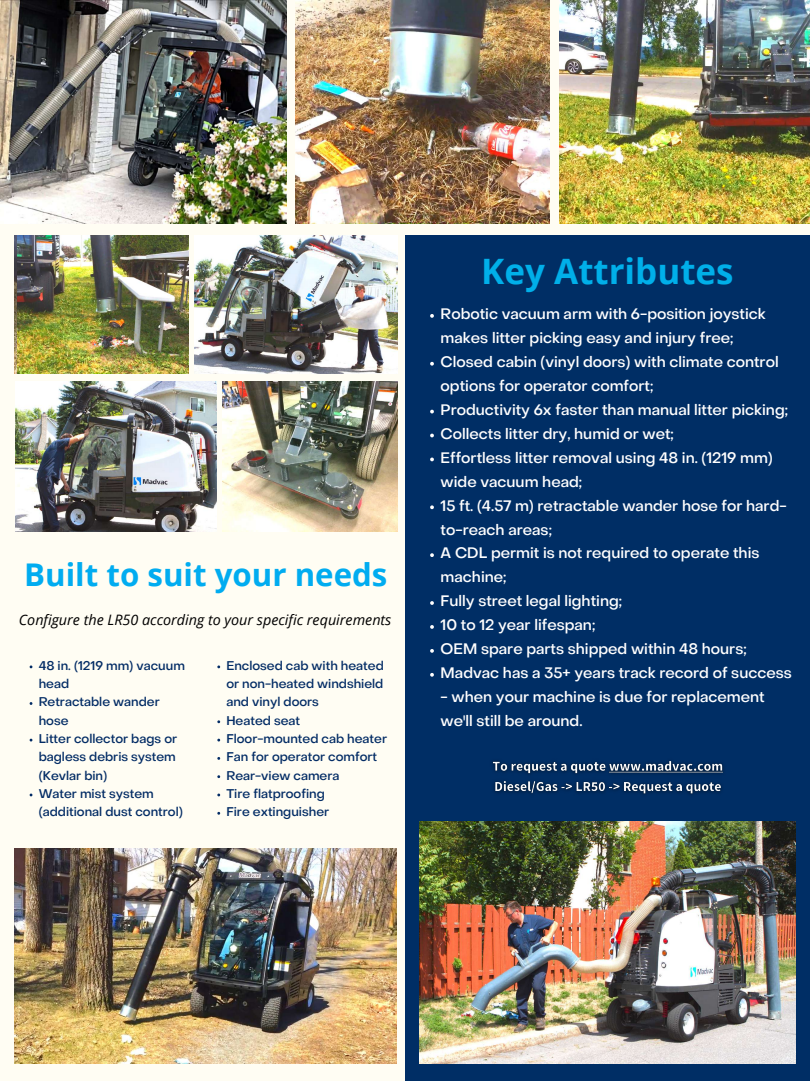
<style>
.page{position:relative;width:810px;height:1081px;background:#fff}
.page>*{position:absolute;margin:0;border:0;box-sizing:border-box;transform-origin:0 0}
.t1{font:700 35px "Open Sans";color:#00afe9}
.t2{font:700 31.25px "Open Sans";color:#01acf0}
.t3{font:500 15px/23.9px "Object Sans";color:#fff}
.t4{font:italic 14.38px "Open Sans";color:#000}
.t5{font:500 12.5px/18.2px "Object Sans";color:#032c65}
</style>
<div class="page">
<div style="left:0;top:0;width:810px;height:1080px;background:#fffdf3"></div>
<img style="left:296px;top:0;width:254px;height:224px">
<img style="left:559px;top:0;width:251px;height:224px">
<div style="left:405px;top:236px;width:405px;height:844px;background:#002e65"></div>
<img style="left:222px;top:381px;width:176px;height:150px">
<img style="left:420px;top:821px;width:375px;height:242px">
<img style="left:194px;top:236px;width:204px;height:137px">
<img style="left:16px;top:381px;width:200px;height:150px">
<img style="left:15px;top:848px;width:382px;height:215px">
<img style="left:0;top:0;width:286px;height:224px">
<svg style="left:430px;top:314px;width:4px;height:3px"></svg>
<svg style="left:430px;top:362px;width:4px;height:3px"></svg>
<svg style="left:430px;top:409px;width:4px;height:4px"></svg>
<svg style="left:430px;top:433px;width:4px;height:4px"></svg>
<svg style="left:430px;top:457px;width:4px;height:4px"></svg>
<svg style="left:430px;top:505px;width:4px;height:4px"></svg>
<svg style="left:430px;top:553px;width:4px;height:4px"></svg>
<svg style="left:430px;top:601px;width:4px;height:3px"></svg>
<svg style="left:430px;top:625px;width:4px;height:3px"></svg>
<svg style="left:430px;top:649px;width:4px;height:3px"></svg>
<svg style="left:430px;top:673px;width:4px;height:3px"></svg>
<img style="left:492px;top:760px;width:232px;height:35px">
<img style="left:17px;top:236px;width:171px;height:137px">
<h2 class="t2" style="left:24px;top:552px;width:365px">Built to suit your needs</h2>
<p class="t4" style="left:19px;top:609px;width:374px">Configure the LR50 according to your specific requirements</p>
<p class="t5" style="left:39px;top:657px;width:148px">48 in. (1219 mm) vacuum head<br>Retractable wander hose<br>Litter collector bags or bagless debris system (Kevlar bin)<br>Water mist system (additional dust control)</p>
<p class="t5" style="left:226px;top:657px;width:162px">Enclosed cab with heated or non-heated windshield and vinyl doors<br>Heated seat<br>Floor-mounted cab heater<br>Fan for operator comfort<br>Rear-view camera<br>Tire flatproofing<br>Fire extinguisher</p>
<h1 class="t1" style="left:481px;top:246px;width:254px">Key Attributes</h1>
<p class="t3" style="left:441px;top:303px;width:353px">Robotic vacuum arm with 6-position joystick makes litter picking easy and injury free;<br>Closed cabin (vinyl doors) with climate control options for operator comfort;<br>Productivity 6x faster than manual litter picking; Collects litter dry, humid or wet;<br>Effortless litter removal using 48 in. (1219 mm) wide vacuum head;<br>15 ft. (4.57 m) retractable wander hose for hard&shy;to-reach areas;<br>A CDL permit is not required to operate this machine;<br>Fully street legal lighting;<br>10 to 12 year lifespan;<br>OEM spare parts shipped within 48 hours; Madvac has a 35+ years track record of success</p>
<p class="t3" style="left:441px;top:686px;width:326px">- when your machine is due for replacement we'll still be around.</p>
</div>
